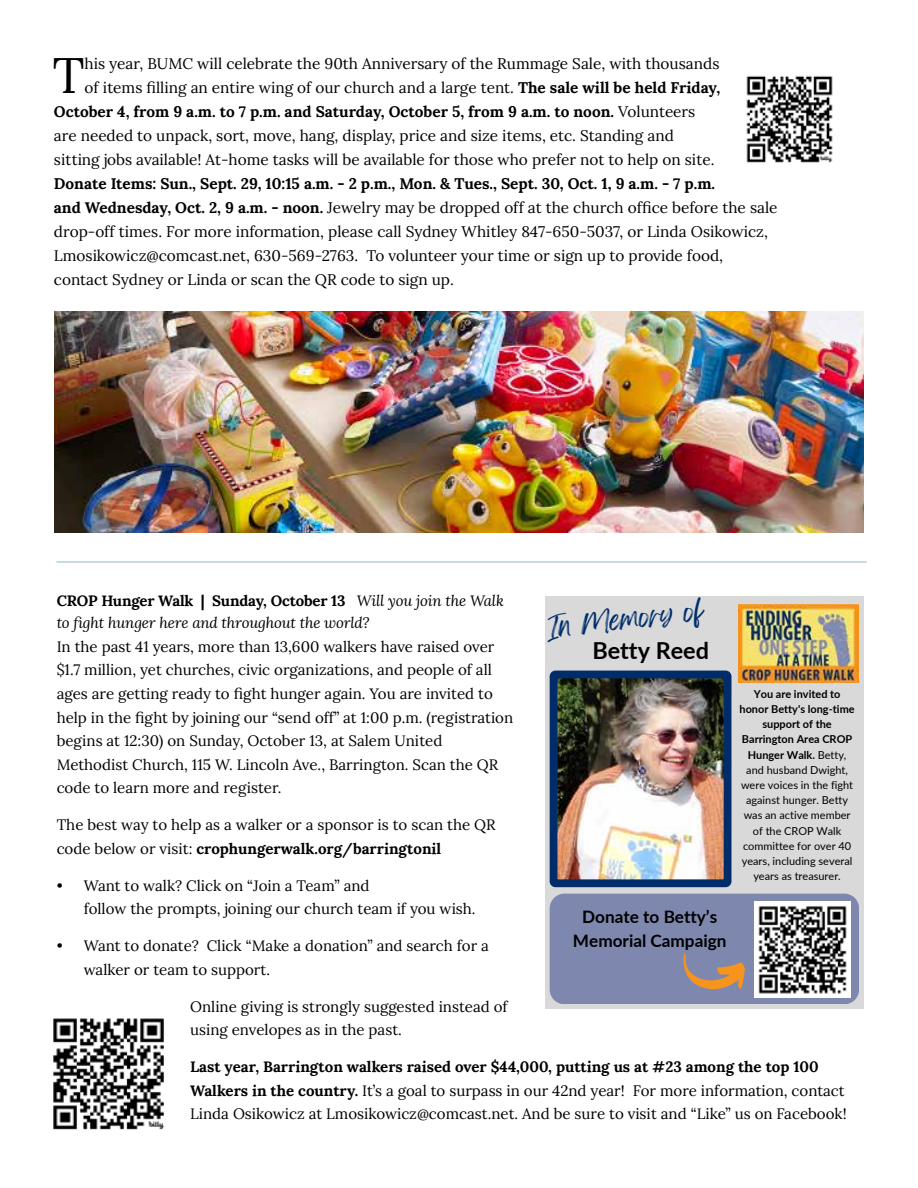
<style>
.page{position:relative;width:918px;height:1188px;background:#fff}
.page>*{position:absolute;margin:0;border:0;box-sizing:border-box;transform-origin:0 0}
.t1{font:49.65px "Lora";color:#000}
.t2{font:24.6px "Feeling Passionate";color:#002d6a}
.t3{font:700 23.4px "Lato";color:#000}
.t4{font:700 17.25px/23.9px "Lato";color:#000;text-align:center}
.t5{font:15.3px/24px "Lora";color:#000}
.t6{font:700 15.3px "Lora";color:#000}
.t7{font:15px/23.5px "Lora";color:#000}
.t8{font:italic 15px/22.5px "Lora";letter-spacing:-.01em;color:#000}
.t9{font:10.95px/15.3px "Lato";color:#000;text-align:center}
.s1{font-weight:700}
.s2{font-weight:400}
.s3{font-weight:700;font-style:normal}
</style>
<div class="page">
<hr style="left:57px;top:562px;width:810px;height:1px;background:#8db9c6">
<img style="left:746px;top:75px;width:87px;height:88px">
<img style="left:54px;top:312px;width:810px;height:220px">
<div style="left:545px;top:597px;width:319px;height:412px;background:#d9d9d9"></div>
<img style="left:550px;top:671px;width:181px;height:216px">
<img style="left:739px;top:605px;width:120px;height:77px">
<div style="left:550px;top:894px;width:309px;height:110px;background:#7e88ae"></div>
<img style="left:754px;top:901px;width:97px;height:96px">
<img style="left:53px;top:1018px;width:111px;height:112px">
<h1 class="t1" style="left:53px;top:38px;width:33px">T</h1>
<p class="t5" style="left:85px;top:51px;width:636px">his year, BUMC will celebrate the 90th Anniversary of the Rummage Sale, with thousands</p>
<p class="t5" style="left:85px;top:75px;width:637px">of items filling an entire wing of our church and a large tent. <span class="s1">The sale will be held Friday,</span></p>
<p class="t6" style="left:54px;top:99px;width:643px">October 4, from 9 a.m. to 7 p.m. and Saturday, October 5, from 9 a.m. to noon. <span class="s2">Volunteers</span></p>
<p class="t5" style="left:54px;top:123px;width:621px">are needed to unpack, sort, move, hang, display, price and size items, etc. Standing and</p>
<p class="t5" style="left:54px;top:147px;width:662px">sitting jobs available! At-home tasks will be available for those who prefer not to help on site.</p>
<p class="t5" style="left:54px;top:171px;width:725px"><span class="s1">Donate Items: Sun., Sept. 29, 10:15 a.m. - 2 p.m., Mon. &amp; Tues., Sept. 30, Oct. 1, 9 a.m. - 7 p.m.<br>and Wednesday, Oct. 2, 9 a.m. - noon.</span> Jewelry may be dropped off at the church office before the sale drop-off times. For more information, please call Sydney Whitley 847-650-5037, or Linda Osikowicz, Lmosikowicz@comcast.net, 630-569-2763. To volunteer your time or sign up to provide food, contact Sydney or Linda or scan the QR code to sign up.</p>
<p class="t8" style="left:57px;top:589px;width:449px"><span class="s3">CROP Hunger Walk | Sunday, October 13</span> Will you join the Walk to fight hunger here and throughout the world?</p>
<p class="t7" style="left:57px;top:634px;width:458px">In the past 41 years, more than 13,600 walkers have raised over $1.7 million, yet churches, civic organizations, and people of all ages are getting ready to fight hunger again. You are invited to help in the fight by joining our “send off” at 1:00 p.m. (registration begins at 12:30) on Sunday, October 13, at Salem United Methodist Church, 115 W. Lincoln Ave., Barrington. Scan the QR code to learn more and register.</p>
<p class="t7" style="left:57px;top:812px;width:440px">The best way to help as a walker or a sponsor is to scan the QR code below or visit: <span class="s1">crophungerwalk.org/barringtonil</span></p>
<p class="t7" style="left:84px;top:873px;width:393px;text-indent:-27px">• Want to walk? Click on “Join a Team” and<br>follow the prompts, joining our church team if you wish.</p>
<p class="t7" style="left:84px;top:933px;width:407px;text-indent:-27px">• Want to donate? Click “Make a donation” and search for a walker or team to support.</p>
<p class="t7" style="left:190px;top:994px;width:319px">Online giving is strongly suggested instead of using envelopes as in the past.</p>
<p class="t7" style="left:190px;top:1054px;width:658px"><span class="s1">Last year, Barrington walkers raised over $44,000, putting us at #23 among the top 100<br>Walkers in the country.</span> It’s a goal to surpass in our 42nd year! For more information, contact<br>Linda Osikowicz at Lmosikowicz@comcast.net. And be sure to visit and “Like” us on Facebook!</p>
<h2 class="t2" style="left:544px;top:609px;width:159px;rotate:-7deg">In Memory of</h2>
<h3 class="t3" style="left:592px;top:634px;width:118px">Betty Reed</h3>
<p class="t9" style="left:740px;top:686px;width:117px"><span class="s1">You are invited to honor Betty's long-time support of the<br>Barrington Area CROP<br>Hunger Walk.</span> Betty, and husband Dwight, were voices in the fight against hunger. Betty was an active member of the CROP Walk committee for over 40 years, including several years as treasurer.</p>
<p class="t4" style="left:573px;top:904px;width:155px">Donate to Betty’s<br>Memorial Campaign</p>
</div>
